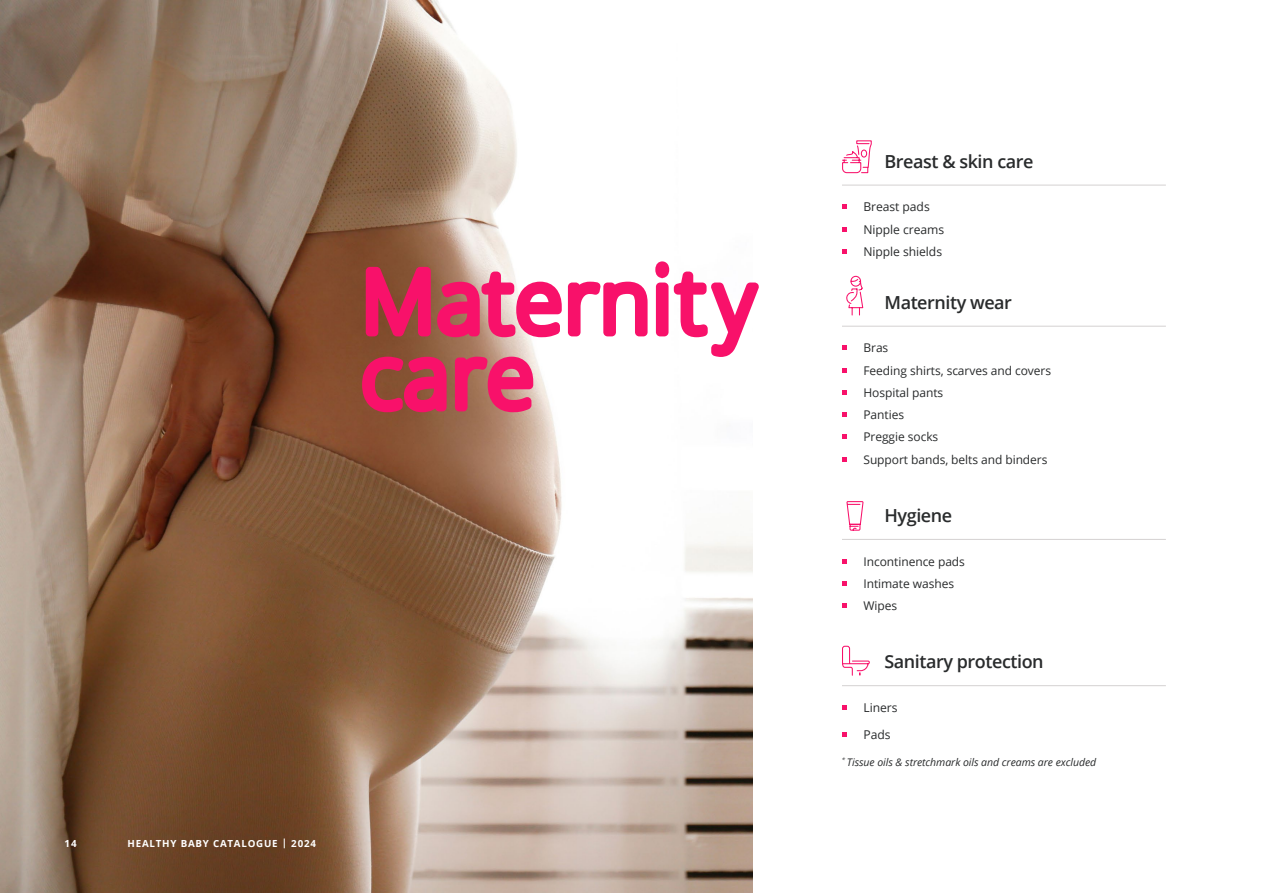
<style>
.page{position:relative;width:1263px;height:893px;background:#fff}
.page>*{position:absolute;margin:0;border:0;box-sizing:border-box;transform-origin:0 0}
.t1{font:600 18px "Open Sans";letter-spacing:-.025em;color:#292b2c}
.t2{font:12.15px/22.5px "Open Sans";letter-spacing:-.005em;color:#292b2c}
.t3{font:12px/22.4px "Open Sans";letter-spacing:-.005em;color:#292b2c}
.t4{font:italic 10.5px "Open Sans";letter-spacing:-.005em;color:#292b2c}
.t5{font:700 9.75px "Open Sans";letter-spacing:.08em;color:#fff}
</style>
<div class="page">
<img style="left:0;top:0;width:753px;height:893px">
<svg style="left:362px;top:261px;width:397px;height:151px"></svg>
<hr style="left:842px;top:185px;width:324px;height:1px;background:#d4d1d1">
<hr style="left:842px;top:326px;width:324px;height:1px;background:#d4d1d1">
<hr style="left:842px;top:539px;width:324px;height:1px;background:#d4d1d1">
<hr style="left:842px;top:685px;width:324px;height:1px;background:#d4d1d1">
<svg style="left:842px;top:205px;width:4px;height:4px"></svg>
<svg style="left:842px;top:227px;width:4px;height:5px"></svg>
<svg style="left:842px;top:249px;width:4px;height:5px"></svg>
<svg style="left:842px;top:345px;width:4px;height:5px"></svg>
<svg style="left:842px;top:368px;width:4px;height:4px"></svg>
<svg style="left:842px;top:390px;width:4px;height:5px"></svg>
<svg style="left:842px;top:412px;width:4px;height:5px"></svg>
<svg style="left:842px;top:435px;width:4px;height:4px"></svg>
<svg style="left:842px;top:457px;width:4px;height:4px"></svg>
<svg style="left:842px;top:559px;width:4px;height:4px"></svg>
<svg style="left:842px;top:581px;width:4px;height:4px"></svg>
<svg style="left:842px;top:603px;width:4px;height:5px"></svg>
<svg style="left:842px;top:705px;width:4px;height:5px"></svg>
<svg style="left:842px;top:732px;width:4px;height:5px"></svg>
<svg style="left:842px;top:140px;width:30px;height:34px"></svg>
<svg style="left:842px;top:645px;width:28px;height:31px"></svg>
<svg style="left:846px;top:501px;width:18px;height:30px"></svg>
<svg style="left:846px;top:275px;width:18px;height:41px"></svg>
<p class="t5" style="left:65px;top:837px;width:14px">14</p>
<p class="t5" style="left:128px;top:836px;width:190px">HEALTHY BABY CATALOGUE | 2024</p>
<h1 class="t1" style="left:884px;top:149px;width:150px">Breast &amp; skin care</h1>
<p class="t2" style="left:863px;top:195px;width:82px">Breast pads<br>Nipple creams<br>Nipple shields</p>
<h1 class="t1" style="left:884px;top:290px;width:129px">Maternity wear</h1>
<p class="t3" style="left:863px;top:336px;width:189px">Bras<br>Feeding shirts, scarves and covers<br>Hospital pants<br>Panties<br>Preggie socks<br>Support bands, belts and binders</p>
<h1 class="t1" style="left:884px;top:503px;width:69px">Hygiene</h1>
<p class="t3" style="left:863px;top:550px;width:103px">Incontinence pads<br>Intimate washes<br>Wipes</p>
<h1 class="t1" style="left:884px;top:649px;width:161px">Sanitary protection</h1>
<p class="t2" style="left:863px;top:696px;width:36px">Liners</p>
<p class="t2" style="left:863px;top:723px;width:29px">Pads</p>
<p class="t4" style="left:842px;top:754px;width:256px"><sup>*</sup> Tissue oils &amp; stretchmark oils and creams are excluded</p>
</div>
